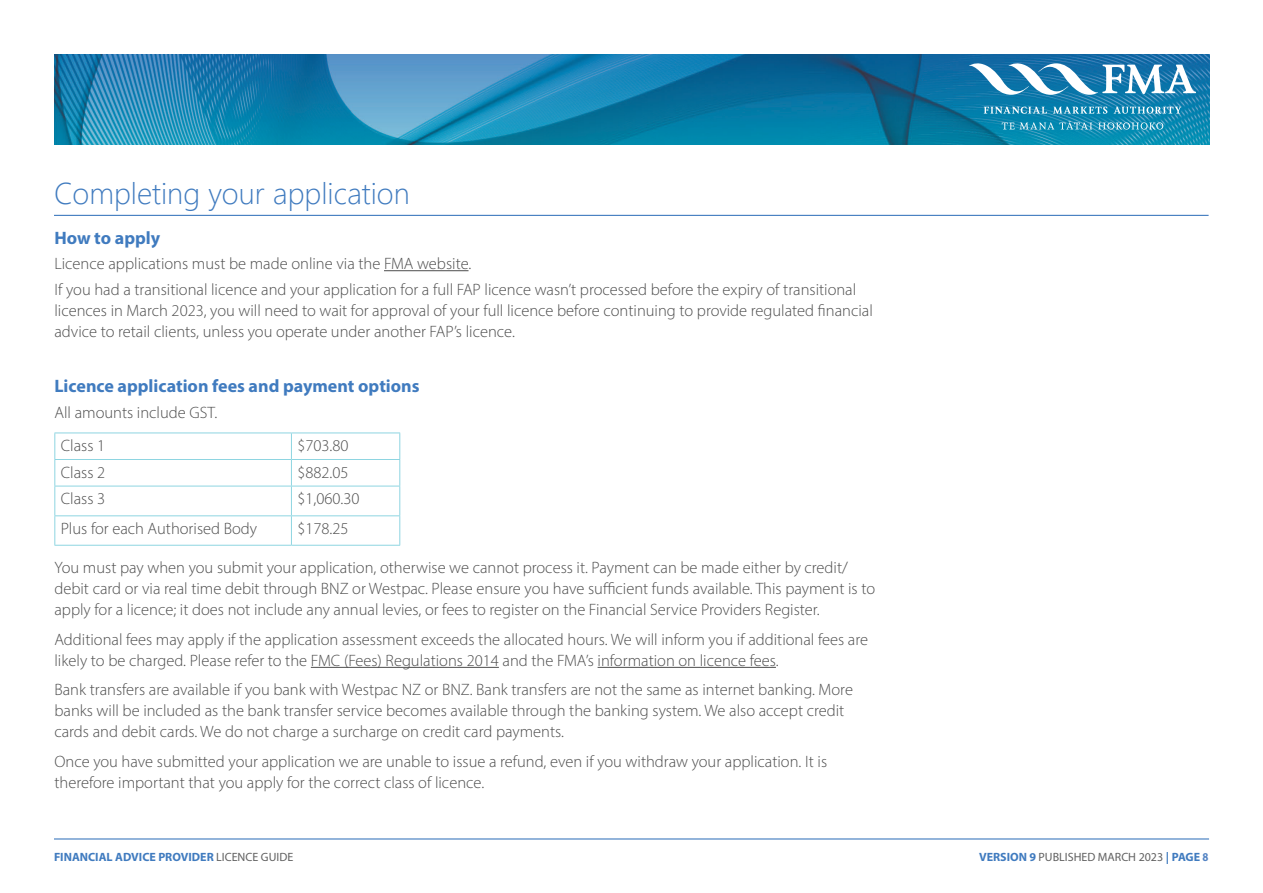
<style>
.page{position:relative;width:1263px;height:893px;background:#fff}
.page>*{position:absolute;margin:0;border:0;box-sizing:border-box;transform-origin:0 0}
.t1{font:300 30px "Segoe UI";color:#407bbf}
.t2{font:700 18px "Myriad Pro";color:#407bbf}
.t3{font:300 16.5px/21px "Myriad Pro";color:#4d4d4d}
.t4{font:700 12px "Myriad Pro";color:#407bbf}
.t5{font:12px "Myriad Pro";color:#616161}
.s1{font-weight:400;color:#616161}
.s2{font-weight:700;color:#407bbf}
.s3{font-weight:700;color:#5484c4}
</style>
<div class="page">
<hr style="left:54px;top:838px;width:1155px;height:1px;background:#407bbf">
<hr style="left:384px;top:270px;width:84px;height:1px;background:#4d4d4d">
<hr style="left:311px;top:667px;width:188px;height:1px;background:#4d4d4d">
<hr style="left:598px;top:667px;width:178px;height:1px;background:#4d4d4d">
<hr style="left:54px;top:215px;width:1154px;height:1px;background:#407bbf">
<hr style="left:54px;top:433px;width:237px;height:1px;background:#8ed5e1">
<hr style="left:291px;top:433px;width:109px;height:1px;background:#8ed5e1">
<hr style="left:54px;top:459px;width:237px;height:1px;background:#8ed5e1">
<hr style="left:291px;top:459px;width:109px;height:1px;background:#8ed5e1">
<hr style="left:54px;top:486px;width:237px;height:1px;background:#8ed5e1">
<hr style="left:291px;top:486px;width:109px;height:1px;background:#8ed5e1">
<hr style="left:54px;top:515px;width:237px;height:1px;background:#8ed5e1">
<svg style="left:54px;top:433px;width:1px;height:112px"></svg>
<hr style="left:291px;top:515px;width:109px;height:1px;background:#8ed5e1">
<svg style="left:291px;top:433px;width:1px;height:112px"></svg>
<svg style="left:399px;top:433px;width:1px;height:112px"></svg>
<hr style="left:54px;top:545px;width:237px;height:1px;background:#8ed5e1">
<hr style="left:291px;top:545px;width:109px;height:1px;background:#8ed5e1">
<img style="left:54px;top:54px;width:1155px;height:90px">
<svg style="left:984px;top:107px;width:197px;height:7px"></svg>
<svg style="left:1002px;top:121px;width:161px;height:9px"></svg>
<svg style="left:969px;top:62px;width:227px;height:33px"></svg>
<p class="t1" style="left:54px;top:165px;width:357px">Completing your application</p>
<p class="t2" style="left:54px;top:226px;width:107px">How to apply</p>
<p class="t3" style="left:54px;top:253px;width:418px">Licence applications must be made online via the FMA website.</p>
<p class="t3" style="left:54px;top:278px;width:820px">If you had a transitional licence and your application for a full FAP licence wasn’t processed before the expiry of transitional licences in March 2023, you will need to wait for approval of your full licence before continuing to provide regulated financial advice to retail clients, unless you operate under another FAP’s licence.</p>
<p class="t2" style="left:54px;top:374px;width:367px">Licence application fees and payment options</p>
<p class="t3" style="left:54px;top:401px;width:164px">All amounts include GST.</p>
<p class="t3" style="left:61px;top:435px;width:46px">Class 1</p>
<p class="t3" style="left:297px;top:435px;width:53px">$703.80</p>
<p class="t3" style="left:61px;top:462px;width:46px">Class 2</p>
<p class="t3" style="left:297px;top:462px;width:53px">$882.05</p>
<p class="t3" style="left:61px;top:488px;width:46px">Class 3</p>
<p class="t3" style="left:297px;top:488px;width:64px">$1,060.30</p>
<p class="t3" style="left:61px;top:518px;width:198px">Plus for each Authorised Body</p>
<p class="t3" style="left:297px;top:518px;width:53px">$178.25</p>
<p class="t3" style="left:54px;top:557px;width:822px">You must pay when you submit your application, otherwise we cannot process it. Payment can be made either by credit/ debit card or via real time debit through BNZ or Westpac. Please ensure you have sufficient funds available. This payment is to apply for a licence; it does not include any annual levies, or fees to register on the Financial Service Providers Register.</p>
<p class="t3" style="left:54px;top:629px;width:815px">Additional fees may apply if the application assessment exceeds the allocated hours. We will inform you if additional fees are likely to be charged. Please refer to the FMC (Fees) Regulations 2014 and the FMA’s information on licence fees.</p>
<p class="t3" style="left:54px;top:679px;width:800px">Bank transfers are available if you bank with Westpac NZ or BNZ. Bank transfers are not the same as internet banking. More banks will be included as the bank transfer service becomes available through the banking system. We also accept credit cards and debit cards. We do not charge a surcharge on credit card payments.</p>
<p class="t3" style="left:54px;top:751px;width:774px">Once you have submitted your application we are unable to issue a refund, even if you withdraw your application. It is therefore important that you apply for the correct class of licence.</p>
<p class="t4" style="left:54px;top:849px;width:241px">FINANCIAL ADVICE PROVIDER <span class="s1">LICENCE GUIDE</span></p>
<p class="t5" style="left:979px;top:849px;width:231px"><span class="s2">VERSION 9</span> PUBLISHED MARCH 2023 <span class="s2">| PAGE</span> <span class="s3">8</span></p>
</div>
